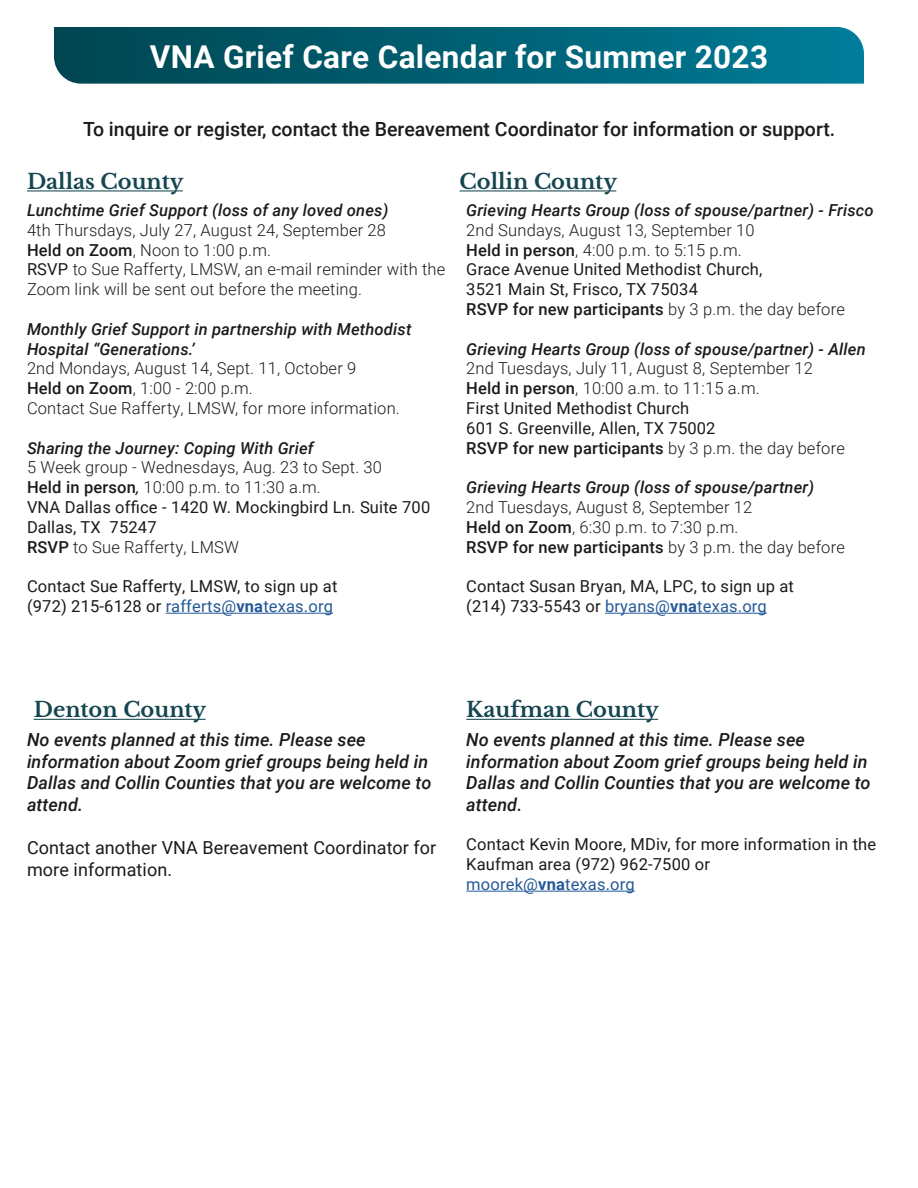
<style>
.page{position:relative;width:918px;height:1188px;background:#fff}
.page>*{position:absolute;margin:0;border:0;box-sizing:border-box;transform-origin:0 0}
.t1{font:700 31.5px "Roboto";letter-spacing:.01em;color:#fff}
.t2{font:700 21px "Libre Baskerville";color:#154650}
.t3{font:500 19.5px "Roboto";color:#1c1b1a}
.t4{font:italic 500 18px/21.6px "Roboto";letter-spacing:.005em;color:#1c1b1a}
.t5{font:18px/21.6px "Roboto";letter-spacing:.005em;color:#1c1b1a}
.t6{font:300 16.5px/19.8px "Roboto";letter-spacing:.01em;color:#1c1b1a}
.t7{font:italic 500 16.5px/19.8px "Roboto";letter-spacing:.01em;color:#1c1b1a}
.t8{font:16.5px/19.8px "Roboto";letter-spacing:.01em;color:#1c1b1a}
.s1{font-weight:500}
.s2{font-weight:400}
.s3{font-weight:400;font-style:italic}
.s4{color:#245997}
.s5{font-weight:700;color:#245997}
</style>
<div class="page">
<svg style="left:54px;top:27px;width:810px;height:57px;background:#036275"></svg>
<hr style="left:27px;top:190px;width:156px;height:1px;background:#154650">
<hr style="left:166px;top:613px;width:167px;height:1px;background:#245997">
<hr style="left:34px;top:719px;width:172px;height:1px;background:#154650">
<hr style="left:460px;top:190px;width:156px;height:1px;background:#154650">
<hr style="left:605px;top:613px;width:162px;height:1px;background:#245997">
<hr style="left:466px;top:719px;width:192px;height:1px;background:#154650">
<hr style="left:466px;top:891px;width:169px;height:1px;background:#245997">
<h1 class="t1" style="left:150px;top:35px;width:620px">VNA Grief Care Calendar for Summer 2023</h1>
<p class="t3" style="left:83px;top:116px;width:754px">To inquire or register, contact the Bereavement Coordinator for information or support.</p>
<p class="t2" style="left:27px;top:168px;width:158px">Dallas County</p>
<p class="t7" style="left:27px;top:200px;width:363px">Lunchtime Grief Support (loss of any loved ones)</p>
<p class="t6" style="left:27px;top:219px;width:420px">4th Thursdays, July 27, August 24, September 28<br><span class="s1">Held on Zoom</span>, Noon to 1:00 p.m.<br><span class="s2">RSVP</span> to Sue Rafferty, LMSW, an e-mail reminder with the Zoom link will be sent out before the meeting.</p>
<p class="t7" style="left:27px;top:318px;width:386px">Monthly Grief Support in partnership with Methodist<br>Hospital “Generations.’</p>
<p class="t6" style="left:27px;top:358px;width:374px">2nd Mondays, August 14, Sept. 11, October 9<br><span class="s1">Held on Zoom</span>, 1:00 - 2:00 p.m.<br>Contact Sue Rafferty, LMSW, for more information.</p>
<p class="t7" style="left:27px;top:437px;width:288px">Sharing the Journey: Coping With Grief</p>
<p class="t6" style="left:27px;top:457px;width:405px">5 Week group - Wednesdays, Aug. 23 to Sept. 30<br><span class="s1">Held in person</span><span class="s3">,</span> 10:00 p.m. to 11:30 a.m.<br><span class="s2">VNA Dallas office - 1420 W. Mockingbird Ln. Suite 700<br>Dallas, TX 75247<br></span><span class="s1">RSVP</span> to Sue Rafferty, LMSW</p>
<p class="t8" style="left:27px;top:576px;width:312px">Contact Sue Rafferty, LMSW, to sign up at (972) 215-6128 or <span class="s4">rafferts@</span><span class="s5">vna</span><span class="s4">texas.org</span></p>
<p class="t2" style="left:460px;top:168px;width:159px">Collin County</p>
<p class="t7" style="left:466px;top:200px;width:409px">Grieving Hearts Group (loss of spouse/partner) - Frisco</p>
<p class="t6" style="left:466px;top:219px;width:380px">2nd Sundays, August 13, September 10<br><span class="s1">Held in person</span>, 4:00 p.m. to 5:15 p.m.<br><span class="s2">Grace Avenue United Methodist Church,<br>3521 Main St, Frisco, TX 75034<br></span><span class="s1">RSVP for new participants</span> by 3 p.m. the day before</p>
<p class="t7" style="left:466px;top:338px;width:401px">Grieving Hearts Group (loss of spouse/partner) - Allen</p>
<p class="t6" style="left:466px;top:358px;width:380px">2nd Tuesdays, July 11, August 8, September 12<br><span class="s1">Held in person</span>, 10:00 a.m. to 11:15 a.m.<br><span class="s2">First United Methodist Church<br>601 S. Greenville, Allen, TX 75002<br></span><span class="s1">RSVP for new participants</span> by 3 p.m. the day before</p>
<p class="t7" style="left:466px;top:477px;width:349px">Grieving Hearts Group (loss of spouse/partner)</p>
<p class="t6" style="left:466px;top:497px;width:380px">2nd Tuesdays, August 8, September 12<br><span class="s1">Held on Zoom</span>, 6:30 p.m. to 7:30 p.m.<br><span class="s1">RSVP for new participants</span> by 3 p.m. the day before</p>
<p class="t8" style="left:466px;top:576px;width:329px">Contact Susan Bryan, MA, LPC, to sign up at (214) 733-5543 or <span class="s4">bryans@</span><span class="s5">vna</span><span class="s4">texas.org</span></p>
<p class="t2" style="left:34px;top:697px;width:174px">Denton County</p>
<p class="t4" style="left:27px;top:728px;width:406px">No events planned at this time. Please see information about Zoom grief groups being held in Dallas and Collin Counties that you are welcome to attend.</p>
<p class="t5" style="left:27px;top:836px;width:411px">Contact another VNA Bereavement Coordinator for more information.</p>
<p class="t2" style="left:466px;top:697px;width:194px">Kaufman County</p>
<p class="t4" style="left:466px;top:728px;width:406px">No events planned at this time. Please see information about Zoom grief groups being held in Dallas and Collin Counties that you are welcome to attend.</p>
<p class="t8" style="left:466px;top:834px;width:411px">Contact Kevin Moore, MDiv, for more information in the<br>Kaufman area (972) 962-7500 or <span class="s4">moorek@</span><span class="s5">vna</span><span class="s4">texas.org</span></p>
</div>
